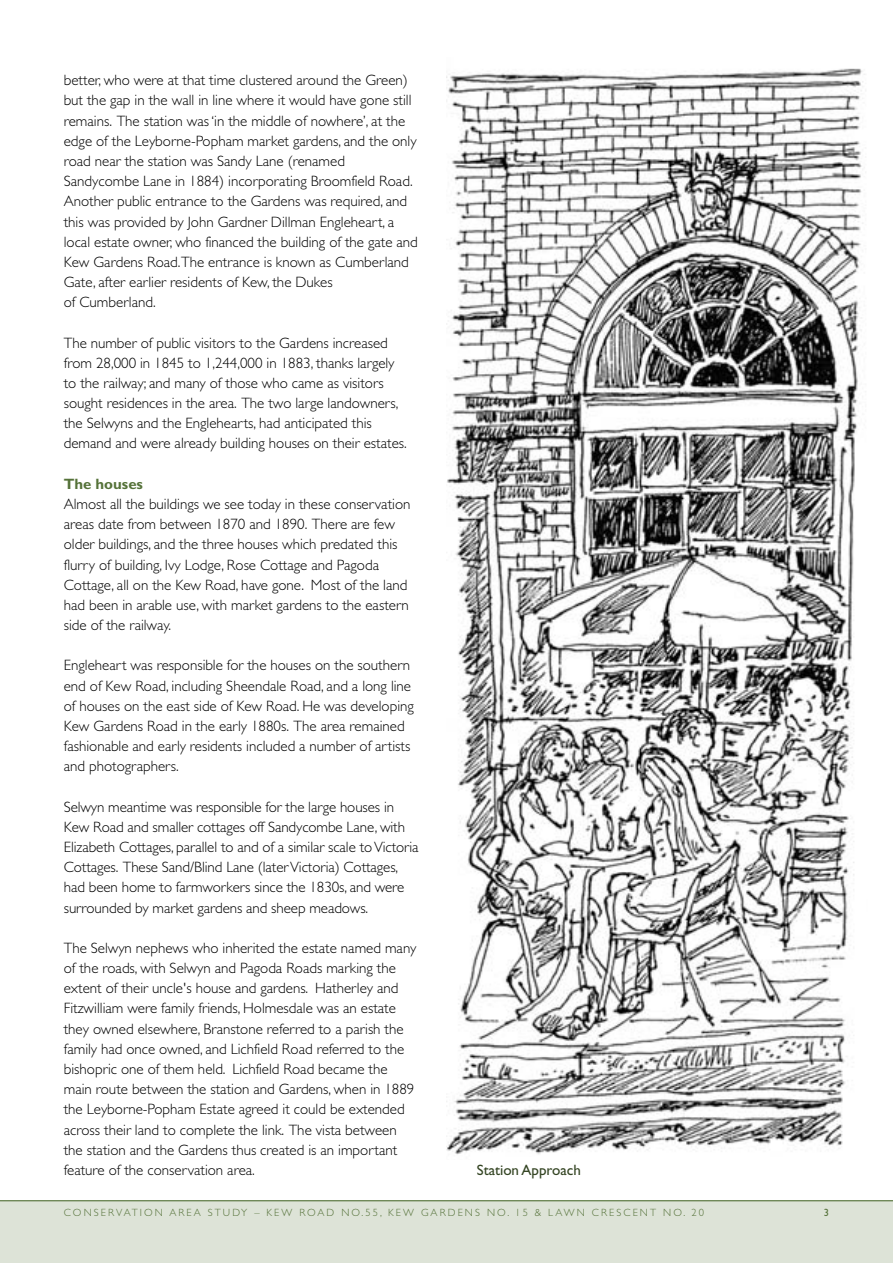
<style>
.page{position:relative;width:893px;height:1263px;background:#fff}
.page>*{position:absolute;margin:0;border:0;box-sizing:border-box;transform-origin:0 0}
.t1{font:300 15px/20.1px "Gill Sans";color:#000}
.t2{font:15px "Gill Sans";color:#342}
.t3{font:700 15px "Gill Sans";color:#557239}
.t4{font:300 10.5px "Gill Sans";letter-spacing:.2em;color:#557239}
.t5{font:10.5px "Gill Sans";color:#557239}
</style>
<div class="page">
<img style="left:446px;top:68px;width:419px;height:1087px">
<div style="left:0;top:1200px;width:892px;height:63px;background:#dde3d7"></div>
<hr style="left:0;top:1200px;width:892px;height:1px;background:#557239">
<p class="t1" style="left:64px;top:72px;width:356px">better, who were at that time clustered around the Green) but the gap in the wall in line where it would have gone still remains. The station was ‘in the middle of nowhere’, at the edge of the Leyborne-Popham market gardens, and the only road near the station was Sandy Lane (renamed Sandycombe Lane in 1884) incorporating Broomfield Road.<br>Another public entrance to the Gardens was required, and this was provided by John Gardner Dillman Engleheart, a local estate owner, who financed the building of the gate and Kew Gardens Road.The entrance is known as Cumberland Gate, after earlier residents of Kew, the Dukes<br>of Cumberland.</p>
<p class="t1" style="left:64px;top:334px;width:345px">The number of public visitors to the Gardens increased from 28,000 in 1845 to 1,244,000 in 1883, thanks largely to the railway; and many of those who came as visitors sought residences in the area. The two large landowners, the Selwyns and the Englehearts, had anticipated this demand and were already building houses on their estates.</p>
<h5 class="t3" style="left:64px;top:479px;width:81px">The houses</h5>
<p class="t1" style="left:64px;top:496px;width:348px">Almost all the buildings we see today in these conservation areas date from between 1870 and 1890. There are few older buildings, and the three houses which predated this flurry of building, Ivy Lodge, Rose Cottage and Pagoda Cottage, all on the Kew Road, have gone. Most of the land had been in arable use, with market gardens to the eastern side of the railway.</p>
<p class="t1" style="left:64px;top:657px;width:352px">Engleheart was responsible for the houses on the southern end of Kew Road, including Sheendale Road, and a long line of houses on the east side of Kew Road. He was developing Kew Gardens Road in the early 1880s. The area remained fashionable and early residents included a number of artists and photographers.</p>
<p class="t1" style="left:64px;top:798px;width:356px">Selwyn meantime was responsible for the large houses in Kew Road and smaller cottages off Sandycombe Lane, with Elizabeth Cottages, parallel to and of a similar scale to Victoria Cottages. These Sand/Blind Lane (later Victoria) Cottages, had been home to farmworkers since the 1830s, and were surrounded by market gardens and sheep meadows.</p>
<p class="t1" style="left:64px;top:939px;width:354px">The Selwyn nephews who inherited the estate named many of the roads, with Selwyn and Pagoda Roads marking the extent of their uncle's house and gardens. Hatherley and Fitzwilliam were family friends, Holmesdale was an estate they owned elsewhere, Branstone referred to a parish the family had once owned, and Lichfield Road referred to the bishopric one of them held. Lichfield Road became the main route between the station and Gardens, when in 1889 the Leyborne-Popham Estate agreed it could be extended across their land to complete the link. The vista between the station and the Gardens thus created is an important</p>
<p class="t2" style="left:477px;top:1165px;width:106px">Station Approach</p>
<p class="t4" style="left:64px;top:1208px;width:642px">CONSER V ATION AREA STUDY – KEW R O AD NO .55, KEW GARDENS NO . 15 &amp; LA WN CRESCENT NO . 20</p>
<p class="t5" style="left:824px;top:1208px;width:7px">3</p>
<p class="t1" style="left:64px;top:1161px;width:193px">feature of the conservation area.</p>
</div>
